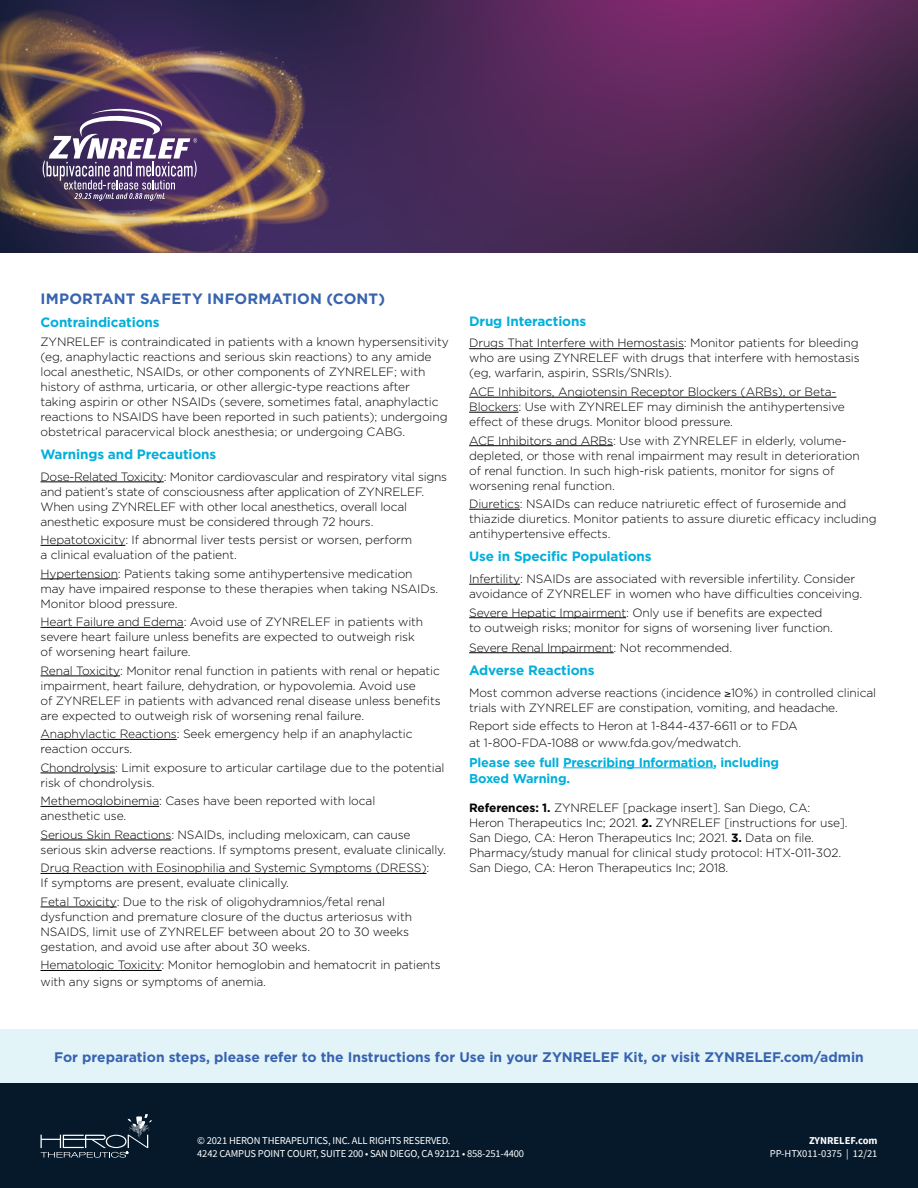
<style>
.page{position:relative;width:918px;height:1188px;background:#fff}
.page>*{position:absolute;margin:0;border:0;box-sizing:border-box;transform-origin:0 0}
.t1{font:700 15px "Gotham";letter-spacing:.01em;color:#3763af}
.t2{font:700 13.8px "Gotham";color:#3763af}
.t3{font:700 13.5px "Gotham";letter-spacing:-.01em;color:#00afdb}
.t4{font:700 12.75px/16.5px "Gotham";letter-spacing:-.01em;color:#00afdb}
.t5{font:300 12px/15px "Gotham";letter-spacing:-.01em;color:#000}
.t6{font:10.5px/12.6px "Source Sans Pro";letter-spacing:-.015em;color:#fff}
.t7{font:700 10.5px "Source Sans Pro";color:#fff}
.s1{font-weight:700}
</style>
<div class="page">
<svg style="left:497px;top:0;width:421px;height:253px;background:#4f2753"></svg>
<img style="left:0;top:0;width:497px;height:253px">
<svg style="left:43px;top:101px;width:154px;height:100px;background:#725e81"></svg>
<div style="left:0;top:1083px;width:918px;height:105px;background:#05192b"></div>
<svg style="left:40px;top:1114px;width:112px;height:44px"></svg>
<hr style="left:40px;top:482px;width:124px;height:1px;background:#000">
<hr style="left:40px;top:545px;width:85px;height:1px;background:#000">
<hr style="left:40px;top:579px;width:78px;height:1px;background:#000">
<hr style="left:40px;top:627px;width:144px;height:1px;background:#000">
<hr style="left:40px;top:676px;width:80px;height:1px;background:#000">
<hr style="left:40px;top:739px;width:137px;height:1px;background:#000">
<hr style="left:40px;top:773px;width:75px;height:1px;background:#000">
<hr style="left:40px;top:806px;width:119px;height:1px;background:#000">
<hr style="left:40px;top:840px;width:131px;height:1px;background:#000">
<hr style="left:40px;top:873px;width:386px;height:1px;background:#000">
<hr style="left:40px;top:907px;width:77px;height:1px;background:#000">
<hr style="left:40px;top:970px;width:122px;height:1px;background:#000">
<hr style="left:469px;top:348px;width:215px;height:1px;background:#000">
<hr style="left:469px;top:397px;width:367px;height:1px;background:#000">
<hr style="left:469px;top:412px;width:50px;height:1px;background:#000">
<hr style="left:469px;top:445px;width:144px;height:1px;background:#000">
<hr style="left:469px;top:509px;width:51px;height:1px;background:#000">
<hr style="left:469px;top:584px;width:51px;height:1px;background:#000">
<hr style="left:469px;top:617px;width:157px;height:1px;background:#000">
<hr style="left:469px;top:652px;width:145px;height:1px;background:#000">
<hr style="left:563px;top:768px;width:150px;height:1px;background:#00afdb">
<div style="left:0;top:1029px;width:918px;height:54px;background:#e3f4f9"></div>
<p class="t1" style="left:40px;top:289px;width:346px">IMPORTANT SAFETY INFORMATION (CONT)</p>
<p class="t3" style="left:40px;top:313px;width:121px">Contraindications</p>
<p class="t5" style="left:40px;top:334px;width:410px">ZYNRELEF is contraindicated in patients with a known hypersensitivity (eg, anaphylactic reactions and serious skin reactions) to any amide local anesthetic, NSAIDs, or other components of ZYNRELEF; with history of asthma, urticaria, or other allergic-type reactions after taking aspirin or other NSAIDs (severe, sometimes fatal, anaphylactic reactions to NSAIDS have been reported in such patients); undergoing obstetrical paracervical block anesthesia; or undergoing CABG.</p>
<p class="t3" style="left:40px;top:445px;width:177px">Warnings and Precautions</p>
<p class="t5" style="left:40px;top:469px;width:408px">Dose-Related Toxicity: Monitor cardiovascular and respiratory vital signs and patient’s state of consciousness after application of ZYNRELEF.<br>When using ZYNRELEF with other local anesthetics, overall local anesthetic exposure must be considered through 72 hours.</p>
<p class="t5" style="left:40px;top:532px;width:373px">Hepatotoxicity: If abnormal liver tests persist or worsen, perform a clinical evaluation of the patient.</p>
<p class="t5" style="left:40px;top:566px;width:399px">Hypertension: Patients taking some antihypertensive medication may have impaired response to these therapies when taking NSAIDs.<br>Monitor blood pressure.</p>
<p class="t5" style="left:40px;top:614px;width:384px">Heart Failure and Edema: Avoid use of ZYNRELEF in patients with severe heart failure unless benefits are expected to outweigh risk of worsening heart failure.</p>
<p class="t5" style="left:40px;top:663px;width:402px">Renal Toxicity: Monitor renal function in patients with renal or hepatic impairment, heart failure, dehydration, or hypovolemia. Avoid use<br>of ZYNRELEF in patients with advanced renal disease unless benefits are expected to outweigh risk of worsening renal failure.</p>
<p class="t5" style="left:40px;top:726px;width:374px">Anaphylactic Reactions: Seek emergency help if an anaphylactic reaction occurs.</p>
<p class="t5" style="left:40px;top:760px;width:406px">Chondrolysis: Limit exposure to articular cartilage due to the potential risk of chondrolysis.</p>
<p class="t5" style="left:40px;top:793px;width:336px">Methemoglobinemia: Cases have been reported with local anesthetic use.</p>
<p class="t5" style="left:40px;top:827px;width:407px">Serious Skin Reactions: NSAIDs, including meloxicam, can cause serious skin adverse reactions. If symptoms present, evaluate clinically.</p>
<p class="t5" style="left:40px;top:860px;width:390px">Drug Reaction with Eosinophilia and Systemic Symptoms (DRESS):<br>If symptoms are present, evaluate clinically.</p>
<p class="t5" style="left:40px;top:894px;width:373px">Fetal Toxicity: Due to the risk of oligohydramnios/fetal renal dysfunction and premature closure of the ductus arteriosus with NSAIDS, limit use of ZYNRELEF between about 20 to 30 weeks gestation, and avoid use after about 30 weeks.</p>
<p class="t5" style="left:40px;top:956px;width:402px;line-height:16.5px">Hematologic Toxicity: Monitor hemoglobin and hematocrit in patients with any signs or symptoms of anemia.</p>
<p class="t3" style="left:469px;top:312px;width:119px">Drug Interactions</p>
<p class="t5" style="left:469px;top:335px;width:392px;text-align:justify">Drugs That Interfere with Hemostasis: Monitor patients for bleeding who are using ZYNRELEF with drugs that interfere with hemostasis (eg, warfarin, aspirin, SSRIs/SNRIs).</p>
<p class="t5" style="left:469px;top:384px;width:377px">ACE Inhibitors, Angiotensin Receptor Blockers (ARBs), or Beta-<br>Blockers: Use with ZYNRELEF may diminish the antihypertensive effect of these drugs. Monitor blood pressure.</p>
<p class="t5" style="left:469px;top:432px;width:392px">ACE Inhibitors and ARBs: Use with ZYNRELEF in elderly, volume&shy;depleted, or those with renal impairment may result in deterioration of renal function. In such high-risk patients, monitor for signs of worsening renal function.</p>
<p class="t5" style="left:469px;top:496px;width:409px">Diuretics: NSAIDs can reduce natriuretic effect of furosemide and thiazide diuretics. Monitor patients to assure diuretic efficacy including antihypertensive effects.</p>
<p class="t3" style="left:469px;top:548px;width:184px">Use in Specific Populations</p>
<p class="t5" style="left:469px;top:571px;width:395px">Infertility: NSAIDs are associated with reversible infertility. Consider avoidance of ZYNRELEF in women who have difficulties conceiving.</p>
<p class="t5" style="left:469px;top:604px;width:365px">Severe Hepatic Impairment: Only use if benefits are expected to outweigh risks; monitor for signs of worsening liver function.</p>
<p class="t5" style="left:469px;top:639px;width:265px">Severe Renal Impairment: Not recommended.</p>
<p class="t3" style="left:469px;top:661px;width:127px">Adverse Reactions</p>
<p class="t5" style="left:469px;top:684px;width:409px">Most common adverse reactions (incidence ≥10%) in controlled clinical trials with ZYNRELEF are constipation, vomiting, and headache.</p>
<p class="t5" style="left:469px;top:717px;width:330px;line-height:16.5px">Report side effects to Heron at 1-844-437-6611 or to FDA at 1-800-FDA-1088 or www.fda.gov/medwatch.</p>
<p class="t4" style="left:469px;top:754px;width:312px">Please see full Prescribing Information, including<br>Boxed Warning.</p>
<p class="t5" style="left:469px;top:799px;width:380px"><span class="s1">References: 1.</span> ZYNRELEF [package insert]. San Diego, CA:<br>Heron Therapeutics Inc; 2021. <span class="s1">2.</span> ZYNRELEF [instructions for use].<br>San Diego, CA: Heron Therapeutics Inc; 2021. <span class="s1">3.</span> Data on file.<br>Pharmacy/study manual for clinical study protocol: HTX-011-302.<br>San Diego, CA: Heron Therapeutics Inc; 2018.</p>
<p class="t2" style="left:54px;top:1048px;width:811px">For preparation steps, please refer to the Instructions for Use in your ZYNRELEF Kit, or visit ZYNRELEF.com/admin</p>
<p class="t6" style="left:197px;top:1134px;width:328px">© 2021 HERON THERAPEUTICS, INC. ALL RIGHTS RESERVED.<br>4242 CAMPUS POINT COURT, SUITE 200 • SAN DIEGO, CA 92121 • 858-251-4400</p>
<p class="t7" style="left:809px;top:1133px;width:70px">ZYNRELEF.com</p>
<p class="t6" style="left:770px;top:1147px;width:109px">PP-HTX011-0375 | 12/21</p>
</div>
